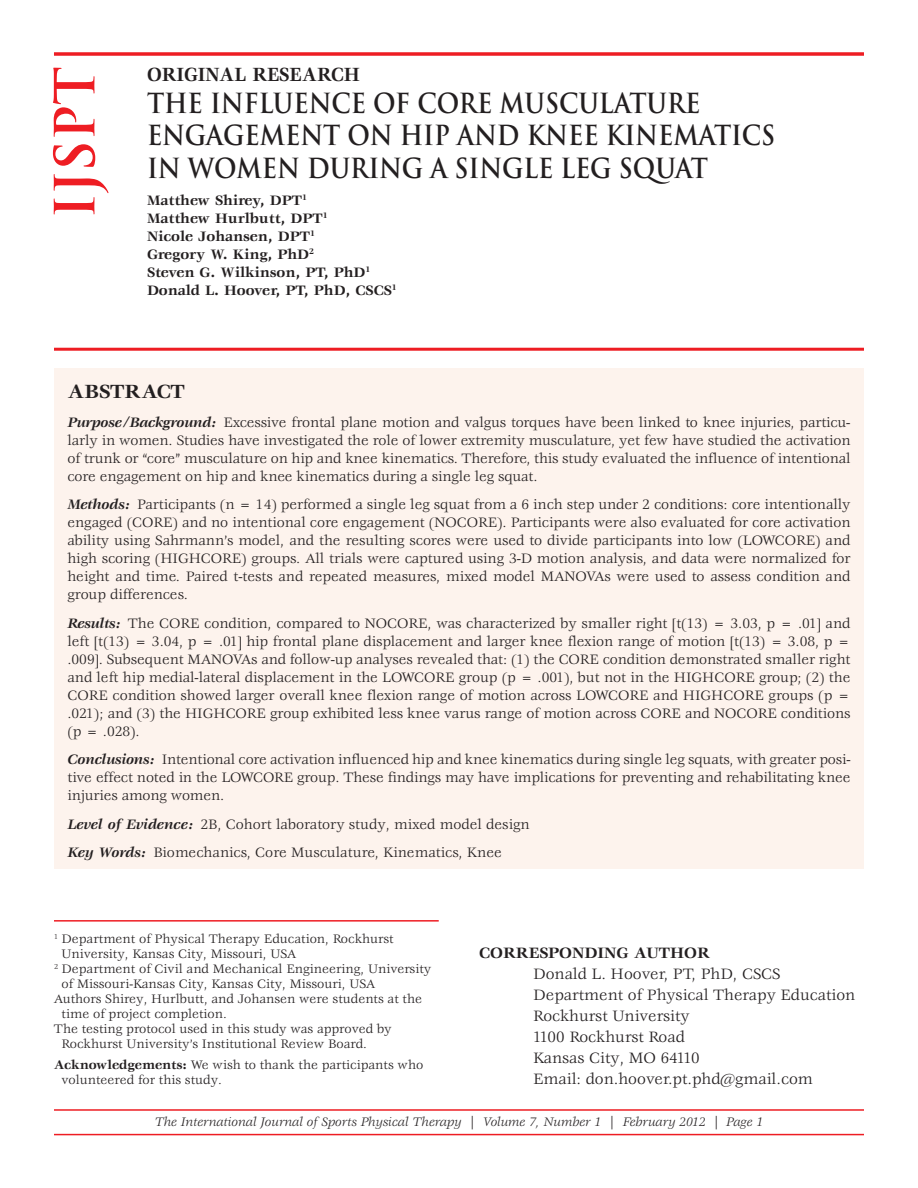
<style>
.page{position:relative;width:918px;height:1188px;background:#fff}
.page>*{position:absolute;margin:0;border:0;box-sizing:border-box;transform-origin:0 0}
.t1{font:700 54px "Trajan Pro";color:#ee1d23}
.t2{font:700 27px/32.2px "Trajan Pro";letter-spacing:-.005em;color:#231f20;scale:.9 1}
.t3{font:700 21px "Veljovic Std";color:#231f20;scale:.9 1}
.t4{font:700 21px "Veljovic Std";color:#231f20}
.t5{font:16.5px/21px "Veljovic Std";color:#231f20}
.t6{font:700 16.5px "Veljovic Std";color:#231f20}
.t7{font:15px/18px "Veljovic Std";letter-spacing:-.005em;color:#231f20;text-align:justify}
.t8{font:700 15px/18px "Veljovic Std";color:#231f20}
.t9{font:13.5px/15px "Veljovic Std";color:#231f20}
.t10{font:italic 13.5px "Veljovic Std";color:#231f20}
.s1{font-weight:700;font-style:italic}
.s2{font-weight:700}
</style>
<div class="page">
<hr style="left:54px;top:1109px;width:810px;height:2px;background:#ee1d23">
<hr style="left:54px;top:1134px;width:810px;height:1px;background:#ee1d23">
<div style="left:54px;top:368px;width:810px;height:500px;background:#fdf3ed"></div>
<svg style="left:54px;top:52px;width:810px;height:4px;background:#ef383e"></svg>
<hr style="left:54px;top:348px;width:810px;height:3px;background:#ee1d23">
<hr style="left:54px;top:920px;width:385px;height:2px;background:#ee1d23">
<h1 class="t1" style="left:44px;top:219px;width:154px;rotate:-90deg">IJSPT</h1>
<h3 class="t3" style="left:147px;top:66px;width:238px">ORIGINAL RESEARCH</h3>
<h2 class="t2" style="left:147px;top:88px;width:700px">THE INFLUENCE OF CORE MUSCULATURE<br>ENGAGEMENT ON HIP AND KNEE KINEMATICS<br>IN WOMEN DURING A SINGLE LEG SQUAT</h2>
<p class="t8" style="left:147px;top:192px;width:251px">Matthew Shirey, DPT<sup>1<br></sup>Matthew Hurlbutt, DPT<sup>1<br></sup>Nicole Johansen, DPT<sup>1<br></sup>Gregory W. King, PhD<sup>2<br></sup>Steven G. Wilkinson, PT, PhD<sup>1<br></sup>Donald L. Hoover, PT, PhD, CSCS<sup>1</sup></p>
<h3 class="t4" style="left:68px;top:383px;width:119px">ABSTRACT</h3>
<p class="t7" style="left:68px;top:414px;width:785px"><span class="s1">Purpose/Background:</span> Excessive frontal plane motion and valgus torques have been linked to knee injuries, particu&shy;larly in women. Studies have investigated the role of lower extremity musculature, yet few have studied the activation of trunk or “core” musculature on hip and knee kinematics. Therefore, this study evaluated the influence of intentional core engagement on hip and knee kinematics during a single leg squat.</p>
<p class="t7" style="left:68px;top:496px;width:785px"><span class="s1">Methods:</span> Participants (n = 14) performed a single leg squat from a 6 inch step under 2 conditions: core intentionally engaged (CORE) and no intentional core engagement (NOCORE). Participants were also evaluated for core activation ability using Sahrmann’s model, and the resulting scores were used to divide participants into low (LOWCORE) and high scoring (HIGHCORE) groups. All trials were captured using 3-D motion analysis, and data were normalized for height and time. Paired t-tests and repeated measures, mixed model MANOVAs were used to assess condition and group differences.</p>
<p class="t7" style="left:68px;top:615px;width:785px"><span class="s1">Results:</span> The CORE condition, compared to NOCORE, was characterized by smaller right [t(13) = 3.03, p = .01] and left [t(13) = 3.04, p = .01] hip frontal plane displacement and larger knee flexion range of motion [t(13) = 3.08, p = .009]. Subsequent MANOVAs and follow-up analyses revealed that: (1) the CORE condition demonstrated smaller right and left hip medial-lateral displacement in the LOWCORE group (p = .001), but not in the HIGHCORE group; (2) the CORE condition showed larger overall knee flexion range of motion across LOWCORE and HIGHCORE groups (p = .021); and (3) the HIGHCORE group exhibited less knee varus range of motion across CORE and NOCORE conditions (p = .028).</p>
<p class="t7" style="left:68px;top:751px;width:785px"><span class="s1">Conclusions:</span> Intentional core activation influenced hip and knee kinematics during single leg squats, with greater posi&shy;tive effect noted in the LOWCORE group. These findings may have implications for preventing and rehabilitating knee injuries among women.</p>
<p class="t7" style="left:68px;top:810px;width:464px;line-height:28.5px"><span class="s1">Level of Evidence:</span> 2B, Cohort laboratory study, mixed model design<br><span class="s1">Key Words:</span> Biomechanics, Core Musculature, Kinematics, Knee</p>
<p class="t9" style="left:54px;top:932px;width:341px"><sup>1</sup> Department of Physical Therapy Education, Rockhurst</p>
<p class="t9" style="left:62px;top:947px;width:236px">University, Kansas City, Missouri, USA</p>
<p class="t9" style="left:54px;top:962px;width:379px"><sup>2</sup> Department of Civil and Mechanical Engineering, University</p>
<p class="t9" style="left:62px;top:977px;width:315px">of Missouri-Kansas City, Kansas City, Missouri, USA</p>
<p class="t9" style="left:54px;top:992px;width:370px">Authors Shirey, Hurlbutt, and Johansen were students at the</p>
<p class="t9" style="left:62px;top:1007px;width:167px">time of project completion.</p>
<p class="t9" style="left:54px;top:1022px;width:339px">The testing protocol used in this study was approved by</p>
<p class="t9" style="left:62px;top:1037px;width:307px">Rockhurst University’s Institutional Review Board.</p>
<p class="t9" style="left:62px;top:1058px;width:363px;text-indent:-8px"><span class="s2">Acknowledgements:</span> We wish to thank the participants who volunteered for this study.</p>
<p class="t6" style="left:479px;top:946px;width:232px">CORRESPONDING AUTHOR</p>
<p class="t5" style="left:533px;top:965px;width:324px">Donald L. Hoover, PT, PhD, CSCS<br>Department of Physical Therapy Education<br>Rockhurst University<br>1100 Rockhurst Road<br>Kansas City, MO 64110<br>Email: don.hoover.pt.phd@gmail.com</p>
<p class="t10" style="left:155px;top:1117px;width:610px">The International Journal of Sports Physical Therapy | Volume 7, Number 1 | February 2012 | Page 1</p>
</div>
